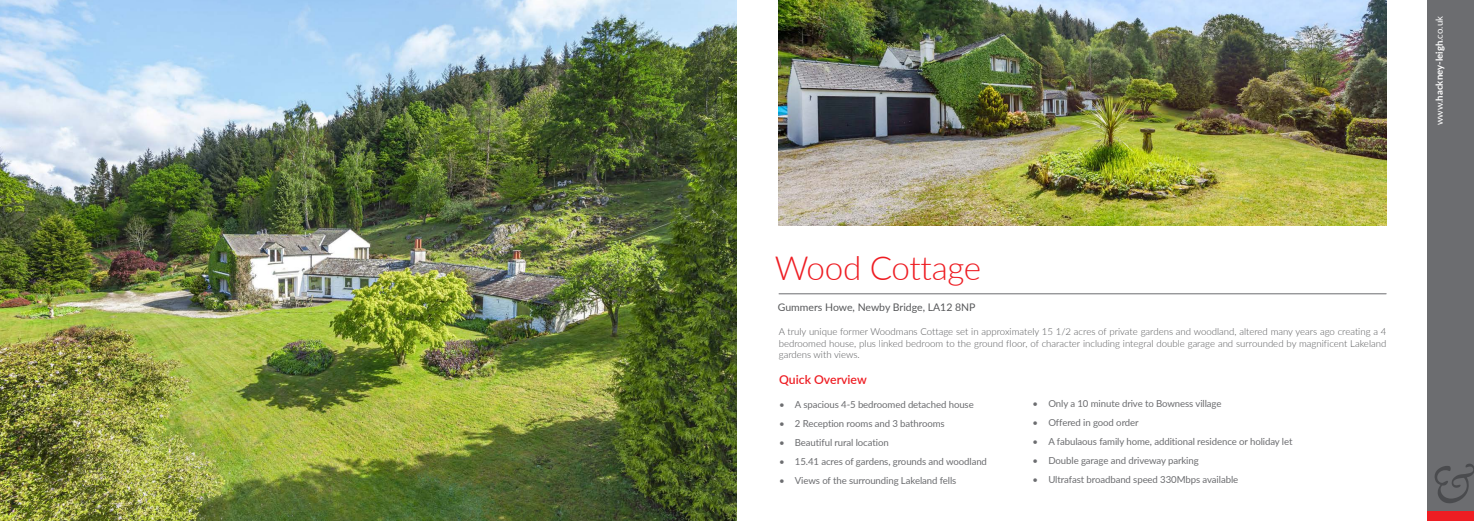
<style>
.page{position:relative;width:1474px;height:521px;background:#fff}
.page>*{position:absolute;margin:0;border:0;box-sizing:border-box;transform-origin:0 0}
.t1{font:300 33.25px "Lato";letter-spacing:-.01em;color:#ee1d23}
.t2{font:600 12.25px "Lato";color:#ee1d23}
.t3{font:10.5px "Lato";color:#57585a}
.t4{font:9.62px "Lato";letter-spacing:-.01em;color:#6c6d70}
.t5{font:300 9.62px/11.5px "Lato";color:#57585a;text-align:justify}
.t6{font:700 9.62px "Lato";color:#fff}
.s1{font-weight:400}
</style>
<div class="page">
<div style="left:1427px;top:0;width:46px;height:521px;background:#6c6d70"></div>
<img style="left:778px;top:0;width:608px;height:226px">
<hr style="left:779px;top:293px;width:607px;height:1px;background:#6c6d70">
<div style="left:1427px;top:511px;width:46px;height:10px;background:#ee1d23"></div>
<svg style="left:1434px;top:464px;width:39px;height:39px"></svg>
<img style="left:0;top:0;width:737px;height:521px">
<p class="t6" style="left:1431px;top:125px;width:111px;rotate:-90deg"><span class="s1">www.</span>hackney-leigh<span class="s1">.co.uk</span></p>
<p class="t1" style="left:774px;top:245px;width:208px">Wood Cottage</p>
<p class="t3" style="left:778px;top:299px;width:199px">Gummers Howe, Newby Bridge, LA12 8NP</p>
<p class="t5" style="left:778px;top:326px;width:609px">A truly unique former Woodmans Cottage set in approximately 15 1/2 acres of private gardens and woodland, altered many years ago creating a 4 bedroomed house, plus linked bedroom to the ground floor, of character including integral double garage and surrounded by magnificent Lakeland gardens with views.</p>
<p class="t2" style="left:779px;top:370px;width:89px">Quick Overview</p>
<p class="t4" style="left:779px;top:397px;width:196px">• A spacious 4-5 bedroomed detached house</p>
<p class="t4" style="left:779px;top:416px;width:167px">• 2 Reception rooms and 3 bathrooms</p>
<p class="t4" style="left:779px;top:435px;width:111px">• Beautiful rural location</p>
<p class="t4" style="left:779px;top:454px;width:209px">• 15.41 acres of gardens, grounds and woodland</p>
<p class="t4" style="left:779px;top:473px;width:179px">• Views of the surrounding Lakeland fells</p>
<p class="t4" style="left:1032px;top:397px;width:190px">• Only a 10 minute drive to Bowness village</p>
<p class="t4" style="left:1032px;top:416px;width:107px">• Offered in good order</p>
<p class="t4" style="left:1032px;top:435px;width:261px">• A fabulaous family home, additional residence or holiday let</p>
<p class="t4" style="left:1032px;top:454px;width:168px">• Double garage and driveway parking</p>
<p class="t4" style="left:1032px;top:473px;width:207px">• Ultrafast broadband speed 330Mbps available</p>
</div>
